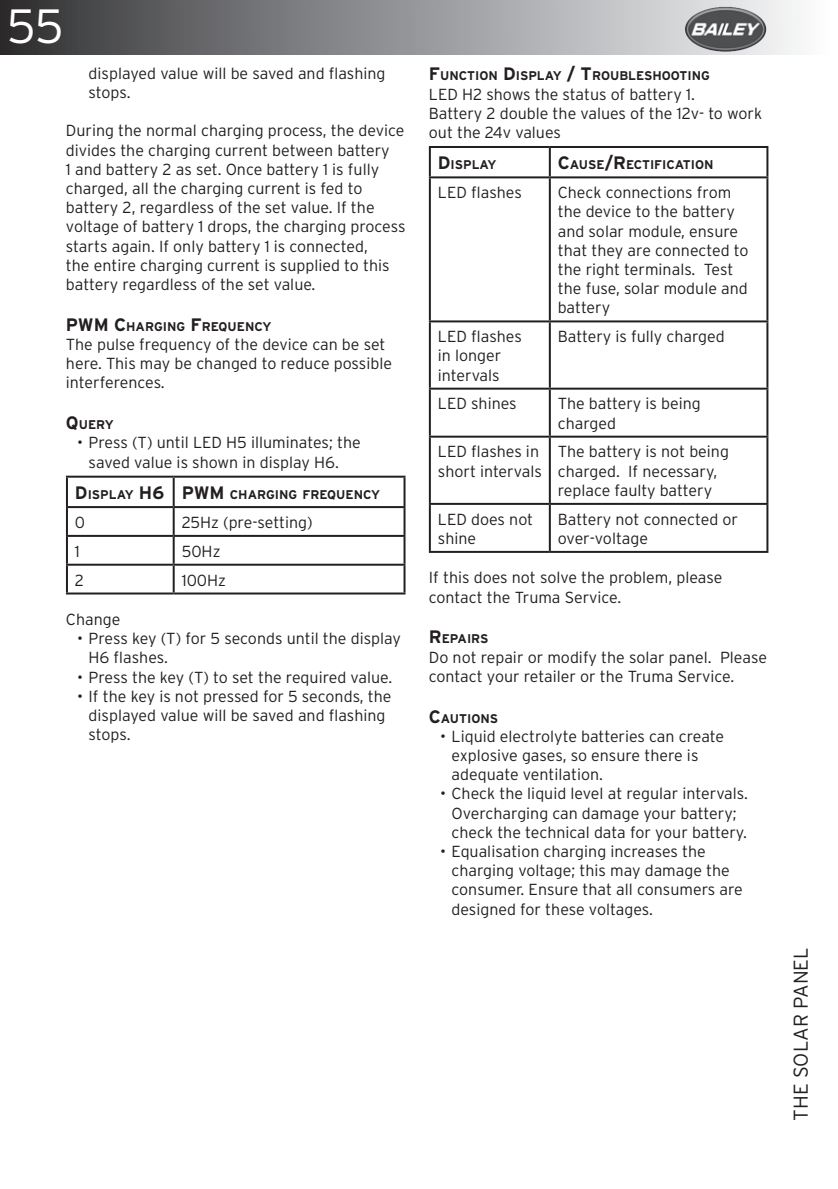
<style>
.page{position:relative;width:838px;height:1189px;background:#fff}
.page>*{position:absolute;margin:0;border:0;box-sizing:border-box;transform-origin:0 0}
.t1{font:300 48px "Interstate";color:#fff}
.TITLES{font:300 20px "Interstate";color:#231f20}
.Sub_Headings{font:700 18px "Interstate";color:#231f20}
.Body_Text{font:300 16px/19.2px "Interstate";color:#231f20}
.Sub_Headings-2{font:700 12.6px "Interstate";color:#231f20}
.s1{font-size:18px}
</style>
<div class="page">
<div style="left:0;top:0;width:837px;height:55px;background:linear-gradient(to right,#323235,#fdfeff)"></div>
<img style="left:683px;top:4px;width:86px;height:48px">
<hr style="left:66px;top:476px;width:108px;height:2px;background:#231f20">
<hr style="left:66px;top:478px;width:2px;height:28px;background:#231f20">
<hr style="left:174px;top:476px;width:231px;height:2px;background:#231f20">
<hr style="left:173px;top:478px;width:2px;height:28px;background:#231f20">
<hr style="left:403px;top:478px;width:2px;height:28px;background:#231f20">
<hr style="left:66px;top:506px;width:108px;height:2px;background:#231f20">
<hr style="left:66px;top:508px;width:2px;height:27px;background:#231f20">
<hr style="left:174px;top:506px;width:231px;height:2px;background:#231f20">
<hr style="left:173px;top:508px;width:2px;height:27px;background:#231f20">
<hr style="left:403px;top:508px;width:2px;height:27px;background:#231f20">
<hr style="left:66px;top:535px;width:108px;height:2px;background:#231f20">
<hr style="left:66px;top:537px;width:2px;height:27px;background:#231f20">
<hr style="left:174px;top:535px;width:231px;height:2px;background:#231f20">
<hr style="left:173px;top:537px;width:2px;height:27px;background:#231f20">
<hr style="left:403px;top:537px;width:2px;height:27px;background:#231f20">
<hr style="left:66px;top:564px;width:108px;height:2px;background:#231f20">
<hr style="left:66px;top:566px;width:2px;height:26px;background:#231f20">
<hr style="left:174px;top:564px;width:231px;height:2px;background:#231f20">
<hr style="left:173px;top:566px;width:2px;height:26px;background:#231f20">
<hr style="left:403px;top:566px;width:2px;height:26px;background:#231f20">
<hr style="left:66px;top:592px;width:108px;height:2px;background:#231f20">
<hr style="left:174px;top:592px;width:231px;height:2px;background:#231f20">
<hr style="left:429px;top:146px;width:121px;height:2px;background:#231f20">
<hr style="left:429px;top:148px;width:2px;height:28px;background:#231f20">
<hr style="left:550px;top:146px;width:218px;height:2px;background:#231f20">
<hr style="left:549px;top:148px;width:2px;height:28px;background:#231f20">
<hr style="left:766px;top:148px;width:2px;height:28px;background:#231f20">
<hr style="left:429px;top:176px;width:121px;height:2px;background:#231f20">
<hr style="left:429px;top:178px;width:2px;height:142px;background:#231f20">
<hr style="left:550px;top:176px;width:218px;height:2px;background:#231f20">
<hr style="left:549px;top:178px;width:2px;height:142px;background:#231f20">
<hr style="left:766px;top:178px;width:2px;height:142px;background:#231f20">
<hr style="left:429px;top:320px;width:121px;height:2px;background:#231f20">
<hr style="left:429px;top:322px;width:2px;height:66px;background:#231f20">
<hr style="left:550px;top:320px;width:218px;height:2px;background:#231f20">
<hr style="left:549px;top:322px;width:2px;height:66px;background:#231f20">
<hr style="left:766px;top:322px;width:2px;height:66px;background:#231f20">
<hr style="left:429px;top:388px;width:121px;height:2px;background:#231f20">
<hr style="left:429px;top:390px;width:2px;height:46px;background:#231f20">
<hr style="left:550px;top:388px;width:218px;height:2px;background:#231f20">
<hr style="left:549px;top:390px;width:2px;height:46px;background:#231f20">
<hr style="left:766px;top:390px;width:2px;height:46px;background:#231f20">
<hr style="left:429px;top:436px;width:121px;height:2px;background:#231f20">
<hr style="left:429px;top:438px;width:2px;height:65px;background:#231f20">
<hr style="left:550px;top:436px;width:218px;height:2px;background:#231f20">
<hr style="left:549px;top:438px;width:2px;height:65px;background:#231f20">
<hr style="left:766px;top:438px;width:2px;height:65px;background:#231f20">
<hr style="left:429px;top:503px;width:121px;height:2px;background:#231f20">
<hr style="left:429px;top:505px;width:2px;height:46px;background:#231f20">
<hr style="left:550px;top:503px;width:218px;height:2px;background:#231f20">
<hr style="left:549px;top:505px;width:2px;height:46px;background:#231f20">
<hr style="left:766px;top:505px;width:2px;height:46px;background:#231f20">
<hr style="left:429px;top:551px;width:121px;height:2px;background:#231f20">
<hr style="left:550px;top:551px;width:218px;height:2px;background:#231f20">
<h1 class="t1" style="left:7px;top:-3px;width:59px">55</h1>
<p class="Body_Text" style="left:89px;top:63px;width:298px">displayed value will be saved and flashing stops.</p>
<p class="Body_Text" style="left:66px;top:121px;width:341px">During the normal charging process, the device divides the charging current between battery<br>1 and battery 2 as set. Once battery 1 is fully charged, all the charging current is fed to battery 2, regardless of the set value. If the voltage of battery 1 drops, the charging process starts again. If only battery 1 is connected,<br>the entire charging current is supplied to this battery regardless of the set value.</p>
<p class="Sub_Headings-2" style="left:66px;top:319px;width:70px"><span class="s1">PWM C</span>HARGING</p>
<p class="Sub_Headings-2" style="left:191px;top:319px;width:21px"><span class="s1">F</span>REQUENCY</p>
<p class="Body_Text" style="left:66px;top:335px;width:328px">The pulse frequency of the device can be set here. This may be changed to reduce possible interferences.</p>
<p class="Sub_Headings-2" style="left:66px;top:417px;width:23px"><span class="s1">Q</span>UERY</p>
<p class="Body_Text" style="left:89px;top:433px;width:274px;text-indent:-11px">• Press (T) until LED H5 illuminates; the saved value is shown in display H6.</p>
<p class="Sub_Headings-2" style="left:75px;top:487px;width:22px"><span class="s1">D</span>ISPLAY</p>
<p class="Sub_Headings" style="left:139px;top:482px;width:27px">H6</p>
<p class="Sub_Headings-2" style="left:182px;top:487px;width:58px"><span class="s1">PWM</span> CHARGING</p>
<p class="Sub_Headings-2" style="left:303px;top:487px;width:10px">FREQUENCY</p>
<p class="Body_Text" style="left:75px;top:512px;width:12px">0</p>
<p class="Body_Text" style="left:182px;top:512px;width:132px">25Hz (pre-setting)</p>
<p class="Body_Text" style="left:75px;top:541px;width:6px">1</p>
<p class="Body_Text" style="left:182px;top:541px;width:40px">50Hz</p>
<p class="Body_Text" style="left:75px;top:570px;width:11px">2</p>
<p class="Body_Text" style="left:182px;top:570px;width:46px">100Hz</p>
<p class="Body_Text" style="left:66px;top:609px;width:56px">Change</p>
<p class="Body_Text" style="left:89px;top:629px;width:314px;text-indent:-11px">• Press key (T) for 5 seconds until the display<br>H6 flashes.</p>
<p class="Body_Text" style="left:77px;top:667px;width:316px">• Press the key (T) to set the required value.</p>
<p class="Body_Text" style="left:89px;top:686px;width:304px;text-indent:-11px">• If the key is not pressed for 5 seconds, the displayed value will be saved and flashing stops.</p>
<p class="Sub_Headings-2" style="left:429px;top:68px;width:21px"><span class="s1">F</span>UNCTION</p>
<p class="Sub_Headings-2" style="left:503px;top:68px;width:22px"><span class="s1">D</span>ISPLAY</p>
<p class="Sub_Headings-2" style="left:567px;top:68px;width:35px"><span class="s1">/ T</span>ROUBLESHOOTING</p>
<p class="Body_Text" style="left:429px;top:84px;width:267px">LED H2 shows the status of battery 1.</p>
<p class="Body_Text" style="left:429px;top:103px;width:335px">Battery 2 double the values of the 12v- to work out the 24v values</p>
<p class="Sub_Headings-2" style="left:438px;top:157px;width:22px"><span class="s1">D</span>ISPLAY</p>
<p class="Sub_Headings-2" style="left:558px;top:157px;width:22px"><span class="s1">C</span>AUSE</p>
<p class="Sub_Headings-2" style="left:605px;top:157px;width:30px"><span class="s1">/R</span>ECTIFICATION</p>
<p class="Body_Text" style="left:438px;top:183px;width:85px">LED flashes</p>
<p class="Body_Text" style="left:558px;top:183px;width:192px">Check connections from the device to the battery and solar module, ensure that they are connected to the right terminals. Test the fuse, solar module and battery</p>
<p class="Body_Text" style="left:438px;top:327px;width:85px">LED flashes in longer intervals</p>
<p class="Body_Text" style="left:558px;top:327px;width:168px">Battery is fully charged</p>
<p class="Body_Text" style="left:438px;top:394px;width:80px">LED shines</p>
<p class="Body_Text" style="left:558px;top:394px;width:144px">The battery is being charged</p>
<p class="Body_Text" style="left:438px;top:442px;width:105px">LED flashes in short intervals</p>
<p class="Body_Text" style="left:558px;top:442px;width:173px">The battery is not being charged. If necessary, replace faulty battery</p>
<p class="Body_Text" style="left:438px;top:509px;width:97px">LED does not shine</p>
<p class="Body_Text" style="left:558px;top:509px;width:182px">Battery not connected or over-voltage</p>
<p class="Body_Text" style="left:429px;top:568px;width:295px">If this does not solve the problem, please contact the Truma Service.</p>
<p class="Sub_Headings-2" style="left:429px;top:631px;width:22px"><span class="s1">R</span>EPAIRS</p>
<p class="Body_Text" style="left:429px;top:647px;width:340px">Do not repair or modify the solar panel. Please contact your retailer or the Truma Service.</p>
<p class="Sub_Headings-2" style="left:429px;top:710px;width:22px"><span class="s1">C</span>AUTIONS</p>
<p class="Body_Text" style="left:451px;top:726px;width:274px;text-indent:-11px">• Liquid electrolyte batteries can create explosive gases, so ensure there is adequate ventilation.</p>
<p class="Body_Text" style="left:451px;top:784px;width:298px;text-indent:-11px">• Check the liquid level at regular intervals.<br>Overcharging can damage your battery; check the technical data for your battery.</p>
<p class="Body_Text" style="left:451px;top:841px;width:293px;text-indent:-11px">• Equalisation charging increases the charging voltage; this may damage the consumer. Ensure that all consumers are designed for these voltages.</p>
<p class="TITLES" style="left:788px;top:1120px;width:175px;rotate:-90deg">THE SOLAR PANEL</p>
</div>
